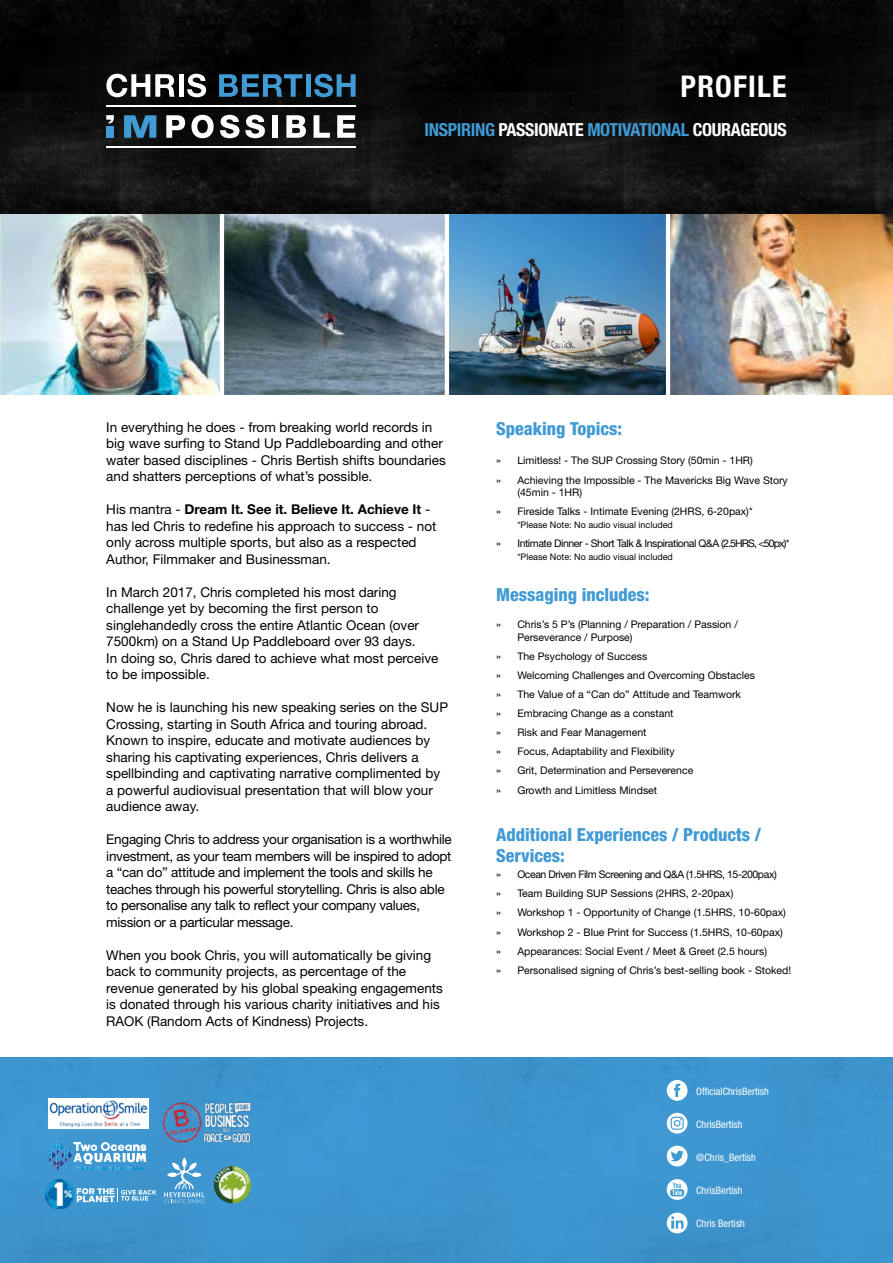
<style>
.page{position:relative;width:893px;height:1263px;background:#fff}
.page>*{position:absolute;margin:0;border:0;box-sizing:border-box;transform-origin:0 0}
.t1{font:700 condensed 30px "Helvetica Neue LT Std";letter-spacing:.04em;color:#fff}
.t2{font:800 condensed 18px/21.6px "Helvetica Neue LT Std";color:#409ad4}
.t3{font:700 condensed 18px "Helvetica Neue LT Std";letter-spacing:-.02em;color:#409ad4}
.t4{font:13.5px/16.5px "Helvetica Neue LT Std";color:#000}
.t5{font:13.5px/16.5px "Helvetica Neue LT Std";letter-spacing:-.02em;color:#000}
.t6{font:10.5px/19.2px "Helvetica Neue LT Std";color:#000}
.t7{font:10.5px "Helvetica Neue LT Std";letter-spacing:-.04em;color:#000}
.t8{font:condensed 10.35px "Helvetica Neue LT Std";color:#fff}
.t9{font:9px "Helvetica Neue LT Std";color:#000}
.s1{color:#fff}
.s2{font-weight:700}
</style>
<div class="page">
<img style="left:670px;top:213px;width:223px;height:182px">
<img style="left:449px;top:213px;width:217px;height:182px">
<img style="left:0;top:213px;width:445px;height:182px">
<hr style="left:220px;top:209px;width:4px;height:192px;background:#fff">
<img style="left:0;top:0;width:893px;height:213px">
<img style="left:0;top:1058px;width:893px;height:205px">
<svg style="left:106px;top:74px;width:69px;height:23px"></svg>
<div style="left:179px;top:74px;width:5px;height:23px;background:#fff"></div>
<svg style="left:187px;top:74px;width:19px;height:23px"></svg>
<svg style="left:219px;top:74px;width:83px;height:23px"></svg>
<div style="left:306px;top:74px;width:5px;height:23px;background:#409ad4"></div>
<svg style="left:314px;top:74px;width:42px;height:23px"></svg>
<hr style="left:106px;top:146px;width:249px;height:2px;background:#fff">
<hr style="left:106px;top:105px;width:249px;height:2px;background:#fff">
<svg style="left:124px;top:115px;width:32px;height:23px"></svg>
<svg style="left:166px;top:115px;width:19px;height:23px"></svg>
<svg style="left:191px;top:115px;width:23px;height:23px"></svg>
<svg style="left:220px;top:115px;width:19px;height:23px"></svg>
<svg style="left:245px;top:115px;width:20px;height:23px"></svg>
<div style="left:272px;top:115px;width:6px;height:23px;background:#fff"></div>
<svg style="left:286px;top:115px;width:20px;height:23px"></svg>
<svg style="left:314px;top:115px;width:16px;height:23px"></svg>
<svg style="left:337px;top:115px;width:18px;height:23px"></svg>
<div style="left:106px;top:126px;width:8px;height:12px;background:#409ad4"></div>
<svg style="left:106px;top:115px;width:8px;height:9px"></svg>
<div style="left:667px;top:1080px;width:20px;height:21px;background:#fff;border-radius:50%"></div>
<svg style="left:674px;top:1084px;width:6px;height:13px"></svg>
<div style="left:667px;top:1146px;width:20px;height:20px;background:#fff;border-radius:50%"></div>
<svg style="left:671px;top:1151px;width:13px;height:10px"></svg>
<div style="left:667px;top:1113px;width:20px;height:20px;background:linear-gradient(to right,#fff,#fafcfe);border-radius:50%"></div>
<svg style="left:671px;top:1117px;width:13px;height:13px"></svg>
<svg style="left:667px;top:1179px;width:20px;height:21px"></svg>
<svg style="left:670px;top:1183px;width:14px;height:13px"></svg>
<div style="left:667px;top:1212px;width:20px;height:21px;background:#fff;border-radius:50%"></div>
<svg style="left:671px;top:1216px;width:13px;height:12px"></svg>
<svg style="left:164px;top:1158px;width:41px;height:45px"></svg>
<img style="left:156px;top:1099px;width:96px;height:47px">
<img style="left:45px;top:1180px;width:30px;height:29px">
<svg style="left:77px;top:1188px;width:79px;height:14px"></svg>
<img style="left:214px;top:1166px;width:37px;height:37px;border-radius:19px">
<svg style="left:49px;top:1139px;width:97px;height:32px"></svg>
<img style="left:49px;top:1099px;width:99px;height:29px">
<h1 class="t1" style="left:681px;top:68px;width:108px">PROFILE</h1>
<h2 class="t3" style="left:425px;top:119px;width:364px">INSPIRING <span class="s1">PASSIONATE</span> MOTIVATIONAL <span class="s1">COURAGEOUS</span></h2>
<p class="t4" style="left:106px;top:418px;width:341px">In everything he does - from breaking world records in big wave surfing to Stand Up Paddleboarding and other water based disciplines - Chris Bertish shifts boundaries and shatters perceptions of what’s possible.</p>
<p class="t4" style="left:106px;top:501px;width:332px">His mantra - <span class="s2">Dream It. See it. Believe It. Achieve It</span> - has led Chris to redefine his approach to success - not only across multiple sports, but also as a respected Author, Filmmaker and Businessman.</p>
<p class="t4" style="left:106px;top:583px;width:334px">In March 2017, Chris completed his most daring challenge yet by becoming the first person to singlehandedly cross the entire Atlantic Ocean (over 7500km) on a Stand Up Paddleboard over 93 days.<br>In doing so, Chris dared to achieve what most perceive to be impossible.</p>
<p class="t4" style="left:106px;top:699px;width:343px">Now he is launching his new speaking series on the SUP Crossing, starting in South Africa and touring abroad.<br>Known to inspire, educate and motivate audiences by sharing his captivating experiences, Chris delivers a spellbinding and captivating narrative complimented by a powerful audiovisual presentation that will blow your audience away.</p>
<p class="t5" style="left:106px;top:831px;width:347px">Engaging Chris to address your organisation is a worthwhile investment, as your team members will be inspired to adopt a “can do” attitude and implement the tools and skills he teaches through his powerful storytelling. Chris is also able to personalise any talk to reflect your company values, mission or a particular message.</p>
<p class="t4" style="left:106px;top:946px;width:338px">When you book Chris, you will automatically be giving back to community projects, as percentage of the revenue generated by his global speaking engagements is donated through his various charity initiatives and his RAOK (Random Acts of Kindness) Projects.</p>
<h2 class="t2" style="left:496px;top:417px;width:128px">Speaking Topics:</h2>
<p class="t6" style="left:496px;top:451px;width:293px">» Limitless! - The SUP Crossing Story (50min - 1HR)<br>» Achieving the Impossible - The Mavericks Big Wave Story</p>
<p class="t6" style="left:496px;top:483px;width:258px;text-indent:21px">(45min - 1HR)<br>» Fireside Talks - Intimate Evening (2HRS, 6-20pax)*</p>
<p class="t9" style="left:517px;top:520px;width:157px">*Please Note: No audio visual included</p>
<p class="t7" style="left:496px;top:537px;width:295px">» Intimate Dinner - Short Talk &amp; Inspirational Q&amp;A (2.5HRS, &lt;50px)*</p>
<p class="t9" style="left:517px;top:551px;width:157px">*Please Note: No audio visual included</p>
<h2 class="t2" style="left:496px;top:583px;width:155px">Messaging includes:</h2>
<p class="t6" style="left:517px;top:617px;width:222px;line-height:12.8px;text-indent:-21px">» Chris’s 5 P’s (Planning / Preparation / Passion /<br>Perseverance / Purpose)</p>
<p class="t6" style="left:496px;top:646px;width:260px">» The Psychology of Success<br>» Welcoming Challenges and Overcoming Obstacles » The Value of a “Can do” Attitude and Teamwork<br>» Embracing Change as a constant<br>» Risk and Fear Management<br>» Focus, Adaptability and Flexibility<br>» Grit, Determination and Perseverence<br>» Growth and Limitless Mindset</p>
<h2 class="t2" style="left:496px;top:823px;width:266px">Additional Experiences / Products /<br>Services:</h2>
<p class="t6" style="left:496px;top:865px;width:297px">» Ocean Driven Film Screening and Q&amp;A (1.5HRS, 15-200pax)<br>» Team Building SUP Sessions (2HRS, 2-20pax)<br>» Workshop 1 - Opportunity of Change (1.5HRS, 10-60pax) » Workshop 2 - Blue Print for Success (1.5HRS, 10-60pax)<br>» Appearances: Social Event / Meet &amp; Greet (2.5 hours)<br>» Personalised signing of Chris’s best-selling book - Stoked!</p>
<p class="t8" style="left:696px;top:1085px;width:74px">OfficialChrisBertish</p>
<p class="t8" style="left:696px;top:1118px;width:48px">ChrisBertish</p>
<p class="t8" style="left:696px;top:1151px;width:61px">@Chris_Bertish</p>
<p class="t8" style="left:696px;top:1184px;width:48px">ChrisBertish</p>
<p class="t8" style="left:696px;top:1217px;width:50px">Chris Bertish</p>
</div>
